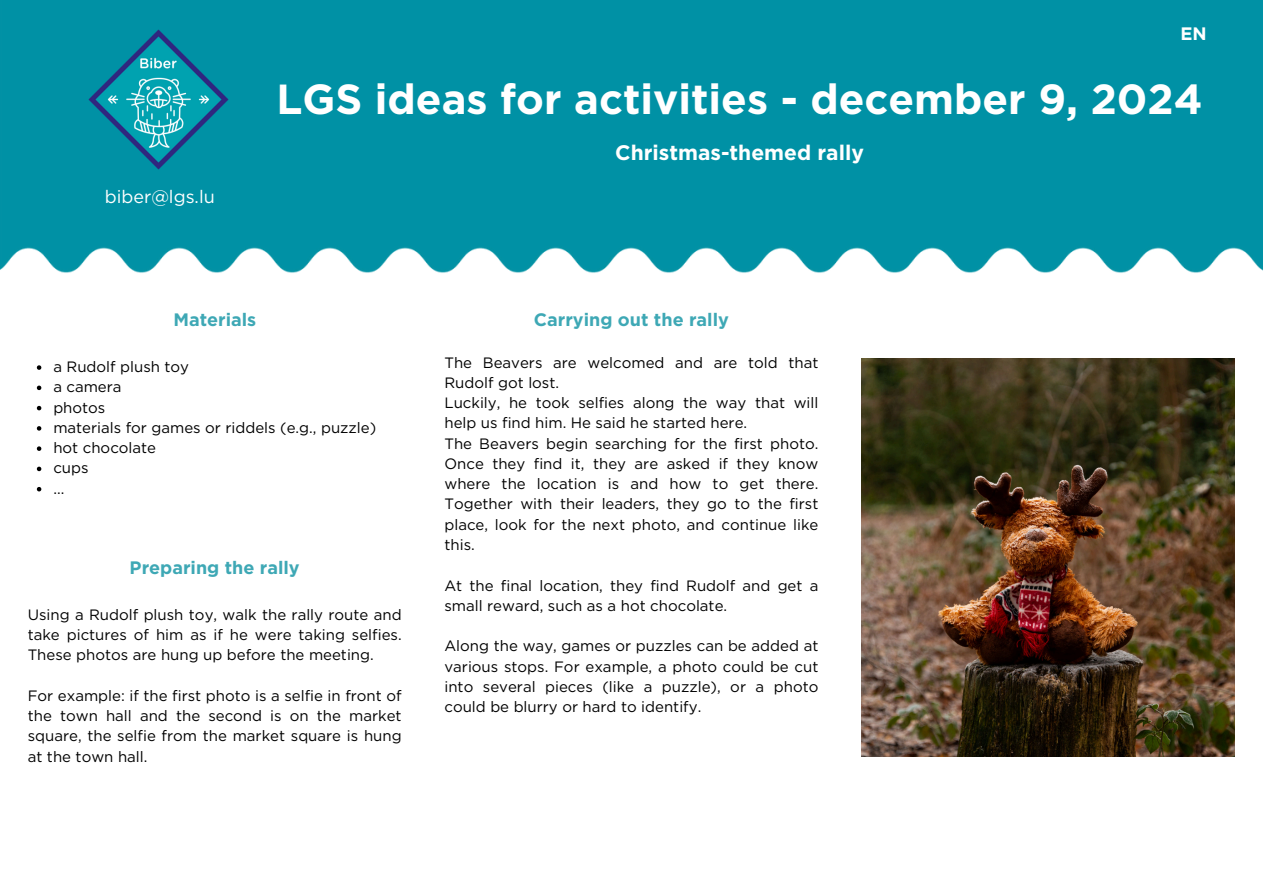
<style>
.page{position:relative;width:1263px;height:894px;background:#fff}
.page>*{position:absolute;margin:0;border:0;box-sizing:border-box;transform-origin:0 0}
.t1{font:700 42px "Gotham";color:#fff}
.t2{font:700 21px "Gotham";color:#fff}
.t3{font:700 18px "Gotham";color:#3ea8b5}
.t4{font:18px "Gotham";color:#fff}
.t5{font:700 18px "Gotham";color:#fff}
.t6{font:15px/20.2px "Gotham";color:#000;text-align:justify}
</style>
<div class="page">
<div style="left:0;top:0;width:1263px;height:273px;background:#0091a5"></div>
<img style="left:71px;top:12px;width:174px;height:174px">
<svg style="left:37px;top:365px;width:4px;height:5px"></svg>
<svg style="left:37px;top:385px;width:4px;height:5px"></svg>
<svg style="left:37px;top:406px;width:4px;height:4px"></svg>
<svg style="left:37px;top:426px;width:4px;height:4px"></svg>
<svg style="left:37px;top:446px;width:4px;height:5px"></svg>
<svg style="left:37px;top:466px;width:4px;height:5px"></svg>
<svg style="left:37px;top:487px;width:4px;height:4px"></svg>
<img style="left:861px;top:358px;width:374px;height:398px">
<p class="t5" style="left:1180px;top:22px;width:28px">EN</p>
<p class="t4" style="left:105px;top:185px;width:112px">biber@lgs.lu</p>
<p class="t1" style="left:276px;top:73px;width:928px">LGS ideas for activities - december 9, 2024</p>
<p class="t2" style="left:615px;top:140px;width:250px">Christmas-themed rally</p>
<h5 class="t3" style="left:173px;top:308px;width:84px">Materials</h5>
<h3 class="t6" style="left:53px;top:356px;width:137px">a Rudolf plush toy</h3>
<h1 class="t6" style="left:53px;top:377px;width:70px">a camera</h1>
<h2 class="t6" style="left:53px;top:397px;width:54px">photos</h2>
<h4 class="t6" style="left:53px;top:417px;width:324px">materials for games or riddels (e.g., puzzle)</h4>
<p class="t6" style="left:53px;top:437px;width:104px">hot chocolate</p>
<p class="t6" style="left:53px;top:458px;width:37px">cups</p>
<p class="t6" style="left:53px;top:478px;width:12px">...</p>
<p class="t3" style="left:130px;top:556px;width:172px">Preparing the rally</p>
<p class="t6" style="left:28px;top:604px;width:375px">Using a Rudolf plush toy, walk the rally route and take pictures of him as if he were taking selfies.<br>These photos are hung up before the meeting.</p>
<p class="t6" style="left:28px;top:685px;width:375px">For example: if the first photo is a selfie in front of the town hall and the second is on the market square, the selfie from the market square is hung at the town hall.</p>
<h4 class="t3" style="left:534px;top:308px;width:196px">Carrying out the rally</h4>
<p class="t6" style="left:444px;top:352px;width:375px">The Beavers are welcomed and are told that<br>Rudolf got lost.</p>
<p class="t6" style="left:444px;top:392px;width:375px">Luckily, he took selfies along the way that will help us find him. He said he started here.</p>
<p class="t6" style="left:444px;top:433px;width:375px">The Beavers begin searching for the first photo.<br>Once they find it, they are asked if they know where the location is and how to get there.<br>Together with their leaders, they go to the first place, look for the next photo, and continue like this.</p>
<p class="t6" style="left:444px;top:575px;width:375px">At the final location, they find Rudolf and get a small reward, such as a hot chocolate.</p>
<p class="t6" style="left:444px;top:635px;width:375px">Along the way, games or puzzles can be added at various stops. For example, a photo could be cut into several pieces (like a puzzle), or a photo could be blurry or hard to identify.</p>
</div>
